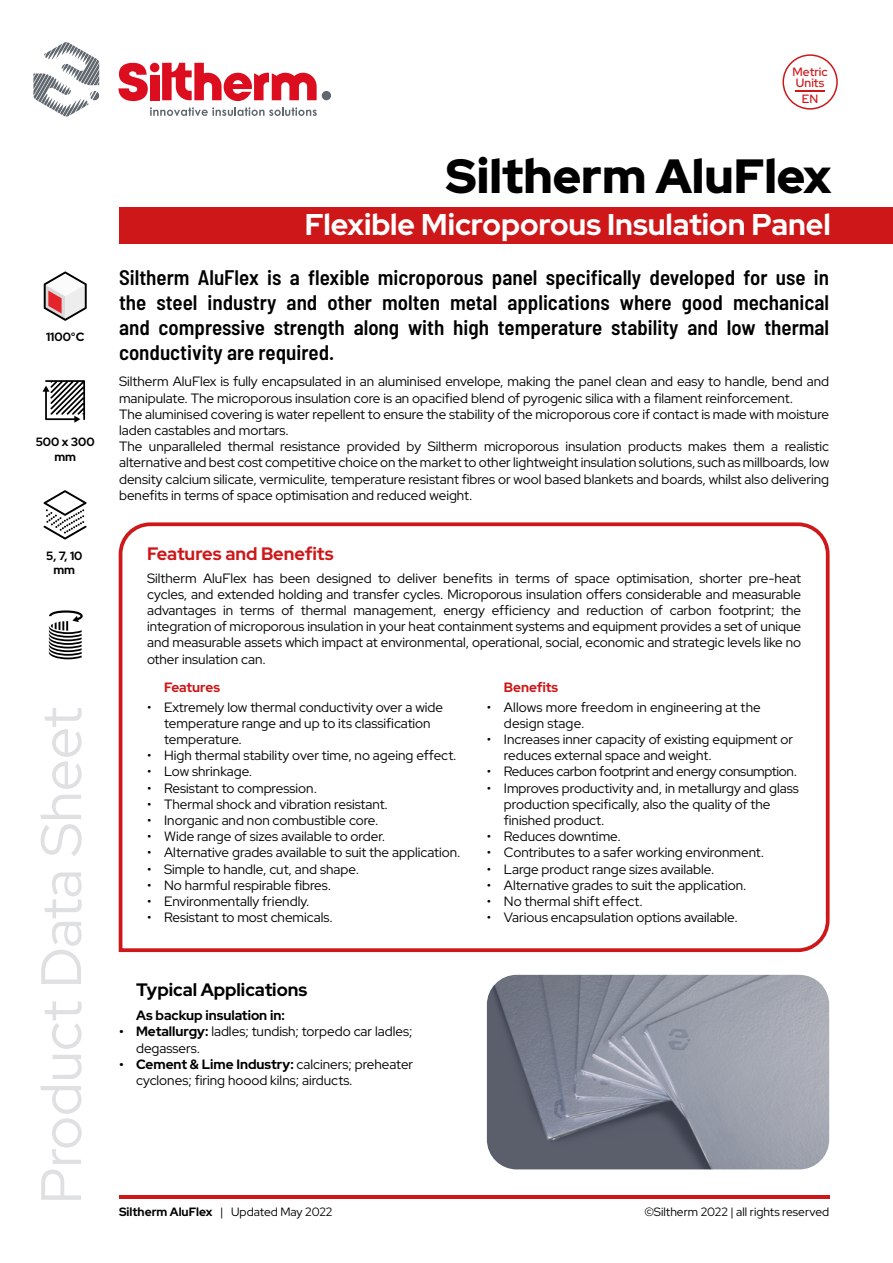
<style>
.page{position:relative;width:893px;height:1263px;background:#fff}
.page>*{position:absolute;margin:0;border:0;box-sizing:border-box;transform-origin:0 0}
.t1{font:57px "Red Hat Display";color:#dfe0e1}
.t2{font:900 48px "Red Hat Display";color:#000}
.t3{font:800 30px "Red Hat Display";color:#fff}
.t4{font:600 semi-condensed 21px/25.2px "Barlow";color:#000;text-align:justify}
.t5{font:700 18px "Red Hat Display";color:#000}
.t6{font:700 18px "Red Hat Display";color:#cd1719}
.t7{font:13.5px/16.2px "Red Hat Display";color:#000}
.t8{font:13.5px "Red Hat Display";letter-spacing:-.02em;color:#000}
.t9{font:700 13.5px "Red Hat Display";color:#000}
.t10{font:700 13.5px "Red Hat Display";color:#cd1719}
.t11{font:700 12px/14.4px "Red Hat Display";color:#000;text-align:center}
.t12{font:12px "Red Hat Display";color:#000}
.t13{font:600 12px/10.5px "Red Hat Display";color:#cd1719}
.s1{font-weight:700}
.s2{font-weight:400}
</style>
<div class="page">
<hr style="left:119px;top:1195px;width:710px;height:4px;background:#cd1719">
<div style="left:119px;top:207px;width:774px;height:37px;background:#cd1719"></div>
<div style="left:782px;top:54px;width:56px;height:56px;border:2px solid #cd1719;border-radius:50%"></div>
<hr style="left:795px;top:90px;width:30px;height:1px;background:#cd1719">
<div style="left:322px;top:91px;width:9px;height:9px;background:#60676e;border-radius:50%"></div>
<svg style="left:162px;top:63px;width:155px;height:38px"></svg>
<div style="left:150px;top:75px;width:9px;height:25px;background:#db0d1f"></div>
<div style="left:150px;top:63px;width:9px;height:9px;background:#db0d1f;border-radius:50%"></div>
<svg style="left:118px;top:63px;width:30px;height:38px"></svg>
<svg style="left:150px;top:107px;width:167px;height:9px"></svg>
<svg style="left:33px;top:42px;width:67px;height:75px"></svg>
<svg style="left:44px;top:271px;width:43px;height:50px"></svg>
<svg style="left:43px;top:490px;width:44px;height:49px"></svg>
<svg style="left:43px;top:380px;width:42px;height:43px"></svg>
<img style="left:487px;top:975px;width:342px;height:194px">
<svg style="left:118px;top:522px;width:712px;height:431px"></svg>
<svg style="left:49px;top:610px;width:34px;height:49px"></svg>
<p class="t11" style="left:46px;top:329px;width:40px">1100°C</p>
<p class="t11" style="left:36px;top:435px;width:60px">500 x 300 mm</p>
<p class="t11" style="left:46px;top:548px;width:38px">5, 7, 10 mm</p>
<h1 class="t1" style="left:24px;top:1204px;width:499px;rotate:-90deg">Product Data Sheet</h1>
<p class="t13" style="left:793px;top:66px;width:37px">Metric<br>Units</p>
<p class="t13" style="left:802px;top:93px;width:18px">EN</p>
<h2 class="t2" style="left:446px;top:145px;width:387px">Siltherm AluFlex</h2>
<h3 class="t3" style="left:305px;top:205px;width:527px">Flexible Microporous Insulation Panel</h3>
<p class="t4" style="left:119px;top:263px;width:712px">Siltherm AluFlex is a flexible microporous panel specifically developed for use in the steel industry and other molten metal applications where good mechanical and compressive strength along with high temperature stability and low thermal conductivity are required.</p>
<p class="t7" style="left:119px;top:373px;width:712px">Siltherm AluFlex is fully encapsulated in an aluminised envelope, making the panel clean and easy to handle, bend and manipulate. The microporous insulation core is an opacified blend of pyrogenic silica with a filament reinforcement.<br>The aluminised covering is water repellent to ensure the stability of the microporous core if contact is made with moisture laden castables and mortars.<br>The unparalleled thermal resistance provided by Siltherm microporous insulation products makes them a realistic alternative and best cost competitive choice on the market to other lightweight insulation solutions, such as millboards, low density calcium silicate, vermiculite, temperature resistant fibres or wool based blankets and boards, whilst also delivering benefits in terms of space optimisation and reduced weight.</p>
<h3 class="t6" style="left:147px;top:542px;width:188px">Features and Benefits</h3>
<p class="t7" style="left:147px;top:569px;width:655px;text-align:justify">Siltherm AluFlex has been designed to deliver benefits in terms of space optimisation, shorter pre-heat cycles, and extended holding and transfer cycles. Microporous insulation offers considerable and measurable advantages in terms of thermal management, energy efficiency and reduction of carbon footprint; the integration of microporous insulation in your heat containment systems and equipment provides a set of unique and measurable assets which impact at environmental, operational, social, economic and strategic levels like no other insulation can.</p>
<p class="t10" style="left:164px;top:679px;width:57px">Features</p>
<p class="t7" style="left:164px;top:698px;width:280px;text-indent:-17px">• Extremely low thermal conductivity over a wide temperature range and up to its classification temperature.</p>
<p class="t7" style="left:147px;top:747px;width:311px">• High thermal stability over time, no ageing effect.</p>
<p class="t7" style="left:147px;top:763px;width:107px">• Low shrinkage.</p>
<p class="t7" style="left:147px;top:779px;width:171px">• Resistant to compression.</p>
<p class="t7" style="left:147px;top:796px;width:242px">• Thermal shock and vibration resistant.</p>
<p class="t7" style="left:147px;top:812px;width:233px">• Inorganic and non combustible core.</p>
<p class="t7" style="left:147px;top:828px;width:240px">• Wide range of sizes available to order.</p>
<p class="t7" style="left:147px;top:844px;width:315px">• Alternative grades available to suit the application.</p>
<p class="t7" style="left:147px;top:860px;width:213px">• Simple to handle, cut, and shape.</p>
<p class="t7" style="left:147px;top:877px;width:186px">• No harmful respirable fibres.</p>
<p class="t7" style="left:147px;top:893px;width:164px">• Environmentally friendly.</p>
<p class="t7" style="left:147px;top:909px;width:187px">• Resistant to most chemicals.</p>
<p class="t10" style="left:504px;top:679px;width:56px">Benefits</p>
<p class="t7" style="left:504px;top:698px;width:258px;text-indent:-17px">• Allows more freedom in engineering at the design stage.</p>
<p class="t7" style="left:504px;top:731px;width:291px;text-indent:-17px">• Increases inner capacity of existing equipment or reduces external space and weight.</p>
<p class="t8" style="left:487px;top:763px;width:312px">• Reduces carbon footprint and energy consumption.</p>
<p class="t7" style="left:504px;top:779px;width:296px;text-indent:-17px">• Improves productivity and, in metallurgy and glass production specifically, also the quality of the finished product.</p>
<p class="t7" style="left:487px;top:828px;width:135px">• Reduces downtime.</p>
<p class="t7" style="left:487px;top:844px;width:279px">• Contributes to a safer working environment.</p>
<p class="t7" style="left:487px;top:860px;width:229px">• Large product range sizes available.</p>
<p class="t7" style="left:487px;top:877px;width:261px">• Alternative grades to suit the application.</p>
<p class="t7" style="left:487px;top:893px;width:157px">• No thermal shift effect.</p>
<p class="t7" style="left:487px;top:909px;width:252px">• Various encapsulation options available.</p>
<h3 class="t5" style="left:136px;top:978px;width:173px">Typical Applications</h3>
<p class="t9" style="left:136px;top:1007px;width:150px">As backup insulation in:</p>
<p class="t7" style="left:136px;top:1023px;width:278px;text-indent:-17px"><span class="s1">• Metallurgy:</span> ladles; tundish; torpedo car ladles; degassers.</p>
<p class="t7" style="left:136px;top:1056px;width:279px;text-indent:-17px"><span class="s1">• Cement &amp; Lime Industry:</span> calciners; preheater cyclones; firing hoood kilns; airducts.</p>
<p class="t11" style="left:119px;top:1204px;width:215px">Siltherm AluFlex <span class="s2">| Updated May 2022</span></p>
<p class="t12" style="left:644px;top:1204px;width:186px">©Siltherm 2022 | all rights reserved</p>
</div>
